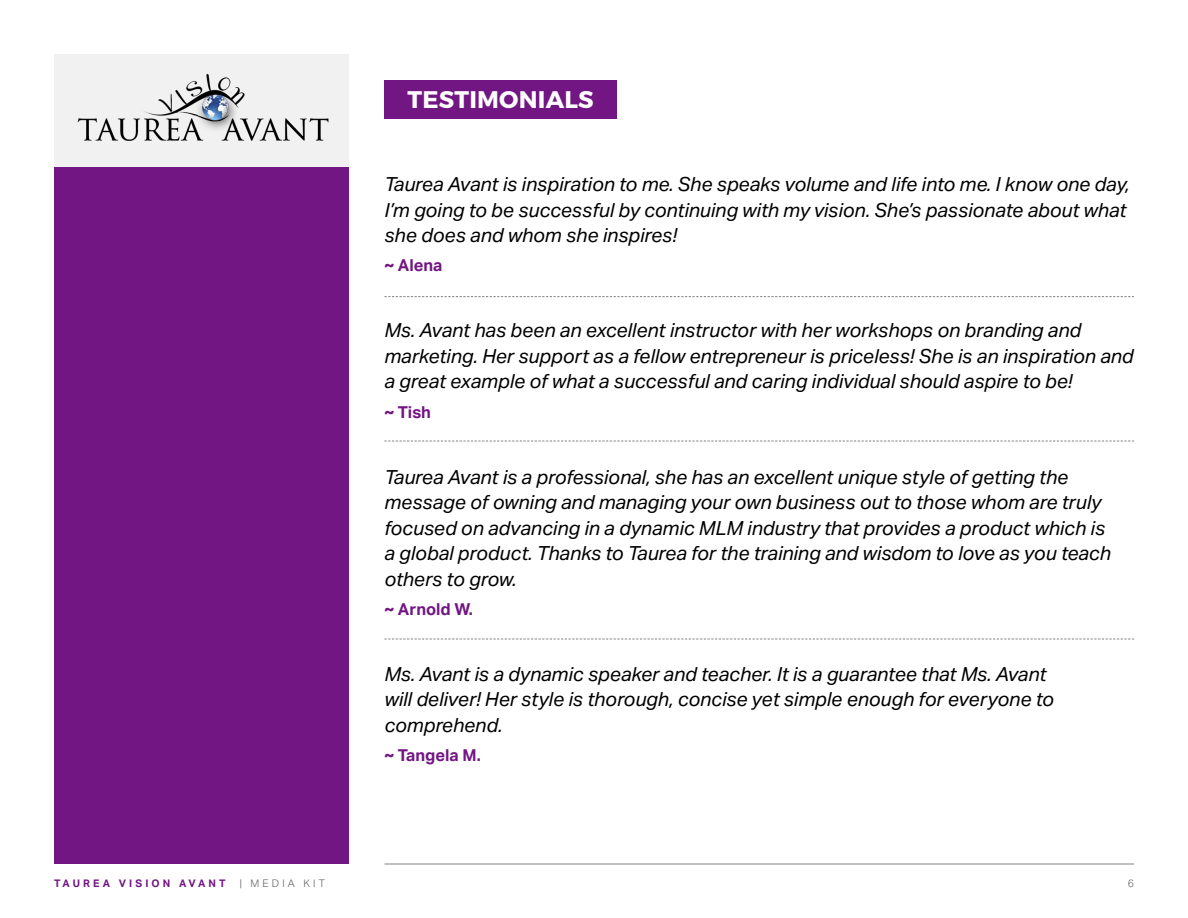
<style>
.page{position:relative;width:1188px;height:918px;background:#fff}
.page>*{position:absolute;margin:0;border:0;box-sizing:border-box;transform-origin:0 0}
.t1{font:700 24px "Montserrat";letter-spacing:.01em;color:#fff}
.t2{font:italic 19.5px/25.5px "Aktiv Grotesk";color:#000}
.t3{font:700 16.5px "Aktiv Grotesk";color:#721683}
.t4{font:700 10.5px "Aktiv Grotesk";letter-spacing:.3em;color:#721683}
.t5{font:300 10.5px "Aktiv Grotesk";letter-spacing:.3em;color:#58595b}
</style>
<div class="page">
<div style="left:54px;top:166px;width:295px;height:698px;background:#721683"></div>
<hr style="left:384px;top:864px;width:750px;height:1px;background:#000">
<div style="left:54px;top:54px;width:295px;height:112px;background:#f1f1f2"></div>
<img style="left:77px;top:74px;width:252px;height:67px">
<div style="left:384px;top:80px;width:233px;height:39px;background:#721683"></div>
<svg style="left:384px;top:639px;width:750px;height:1px"></svg>
<svg style="left:384px;top:441px;width:750px;height:1px"></svg>
<svg style="left:384px;top:296px;width:750px;height:1px"></svg>
<p class="t1" style="left:407px;top:84px;width:188px">TESTIMONIALS</p>
<p class="t2" style="left:384px;top:171px;width:747px">Taurea Avant is inspiration to me. She speaks volume and life into me. I know one day,<br>I’m going to be successful by continuing with my vision. She’s passionate about what she does and whom she inspires!</p>
<p class="t3" style="left:384px;top:255px;width:60px">~ Alena</p>
<p class="t2" style="left:384px;top:318px;width:751px">Ms. Avant has been an excellent instructor with her workshops on branding and marketing. Her support as a fellow entrepreneur is priceless! She is an inspiration and a great example of what a successful and caring individual should aspire to be!</p>
<p class="t3" style="left:384px;top:402px;width:48px">~ Tish</p>
<p class="t2" style="left:384px;top:464px;width:728px">Taurea Avant is a professional, she has an excellent unique style of getting the message of owning and managing your own business out to those whom are truly focused on advancing in a dynamic MLM industry that provides a product which is a global product. Thanks to Taurea for the training and wisdom to love as you teach others to grow.</p>
<p class="t3" style="left:384px;top:599px;width:90px">~ Arnold W.</p>
<p class="t2" style="left:384px;top:661px;width:671px">Ms. Avant is a dynamic speaker and teacher. It is a guarantee that Ms. Avant will deliver! Her style is thorough, concise yet simple enough for everyone to comprehend.</p>
<p class="t3" style="left:384px;top:745px;width:98px">~ Tangela M.</p>
<p class="t4" style="left:54px;top:877px;width:173px">TAUREA VISION AVANT</p>
<p class="t5" style="left:240px;top:878px;width:87px">| MEDIA KIT</p>
<p class="t5" style="left:1128px;top:878px;width:8px">6</p>
</div>
